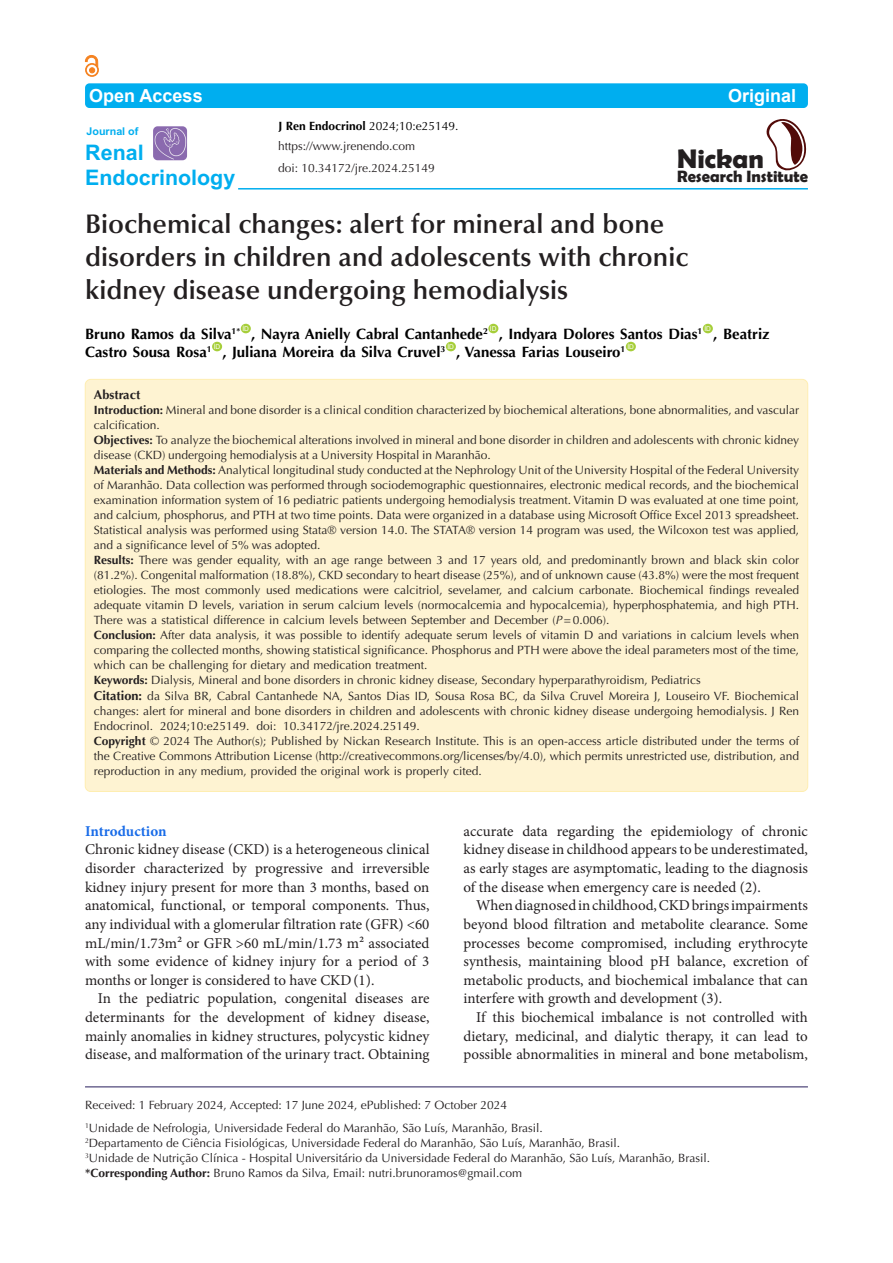
<style>
.page{position:relative;width:893px;height:1263px;background:#fff}
.page>*{position:absolute;margin:0;border:0;box-sizing:border-box;transform-origin:0 0}
.t1{font:700 27.15px "Berlin Sans FB Demi";color:#231f20}
.t2{font:600 27px/33px "Optima LT Std";color:#231f20}
.t3{font:700 21.45px/24.9px "Arial";color:#00aeef}
.t4{font:700 18px "Arial";color:#fff}
.t5{font:700 16.5px "Berlin Sans FB Demi";color:#231f20}
.t6{font:15px/18.6px "Minion Pro";color:#231f20;text-align:justify}
.t7{font:700 15px "Optima LT Std";color:#000}
.t8{font:700 15px "Minion Pro";letter-spacing:-.005em;color:#196ce8}
.t9{font:700 12.75px "Optima LT Std";color:#231f20}
.t10{font:12px/15px "Optima LT Std";color:#231f20;text-align:justify}
.t11{font:12px "Optima LT Std";color:#000}
.t12{font:700 10.65px "Arial";color:#00aeef}
.t13{font:6.6px "Arial";color:#fff}
.s1{font-weight:700}
.s2{font-style:italic}
.s3{font-weight:700;font-size:12.75px}
</style>
<div class="page">
<div style="left:241px;top:324px;width:10px;height:9px;background:#a6ce39;border-radius:50%"></div>
<div style="left:488px;top:324px;width:10px;height:9px;background:#a6ce39;border-radius:50%"></div>
<div style="left:703px;top:324px;width:10px;height:9px;background:#a6ce39;border-radius:50%"></div>
<div style="left:212px;top:342px;width:10px;height:9px;background:#a6ce39;border-radius:50%"></div>
<div style="left:446px;top:342px;width:10px;height:9px;background:#a6ce39;border-radius:50%"></div>
<div style="left:626px;top:342px;width:10px;height:9px;background:#a6ce39;border-radius:50%"></div>
<div style="left:85px;top:63px;width:14px;height:14px;border:2px solid #f58220;border-radius:50%"></div>
<svg style="left:85px;top:55px;width:13px;height:18px"></svg>
<div style="left:85px;top:83px;width:723px;height:25px;background:#00aeef;border-radius:4px"></div>
<hr style="left:238px;top:188px;width:570px;height:2px;background:#00aeef">
<svg style="left:766px;top:119px;width:41px;height:52px"></svg>
<img style="left:153px;top:126px;width:34px;height:34px">
<hr style="left:85px;top:1086px;width:723px;height:1px;background:#261d5c">
<div style="left:85px;top:379px;width:723px;height:412px;background:#fef3d2;border-radius:6px"></div>
<p class="t4" style="left:89px;top:83px;width:115px">Open Access</p>
<p class="t4" style="left:728px;top:83px;width:70px">Original</p>
<p class="t11" style="left:279px;top:119px;width:182px"><span class="s1">J Ren Endocrinol</span> 2024;10:e25149.</p>
<p class="t1" style="left:677px;top:143px;width:88px">Nickan</p>
<p class="t5" style="left:677px;top:167px;width:132px">Research Institute</p>
<p class="t12" style="left:87px;top:124px;width:53px">Journal of</p>
<p class="t3" style="left:85px;top:141px;width:152px">Renal<br>Endocrinology</p>
<p class="t10" style="left:278px;top:138px;width:139px">https://www.jrenendo.com</p>
<p class="t10" style="left:278px;top:161px;width:158px">doi: 10.34172/jre.2024.25149</p>
<p class="t2" style="left:85px;top:208px;width:605px">Biochemical changes: alert for mineral and bone disorders in children and adolescents with chronic kidney disease undergoing hemodialysis</p>
<p class="t7" style="left:85px;top:325px;width:157px">Bruno Ramos da Silva<sup>1*</sup></p>
<p class="t13" style="left:242px;top:324px;width:8px">ID</p>
<p class="t7" style="left:251px;top:325px;width:238px">, Nayra Anielly Cabral Cantanhede<sup>2</sup></p>
<p class="t13" style="left:490px;top:324px;width:8px">ID</p>
<p class="t7" style="left:499px;top:325px;width:205px">, Indyara Dolores Santos Dias<sup>1</sup></p>
<p class="t13" style="left:704px;top:324px;width:8px">ID</p>
<p class="t7" style="left:713px;top:325px;width:58px">, Beatriz</p>
<p class="t7" style="left:85px;top:343px;width:128px">Castro Sousa Rosa<sup>1</sup></p>
<p class="t13" style="left:214px;top:342px;width:8px">ID</p>
<p class="t7" style="left:222px;top:343px;width:225px">, Juliana Moreira da Silva Cruvel<sup>3</sup></p>
<p class="t13" style="left:447px;top:342px;width:8px">ID</p>
<p class="t7" style="left:456px;top:343px;width:171px">, Vanessa Farias Louseiro<sup>1</sup></p>
<p class="t13" style="left:627px;top:342px;width:8px">ID</p>
<p class="t9" style="left:94px;top:387px;width:48px">Abstract</p>
<p class="t10" style="left:94px;top:402px;width:707px"><span class="s1">Introduction:</span> Mineral and bone disorder is a clinical condition characterized by biochemical alterations, bone abnormalities, and vascular calcification.</p>
<p class="t10" style="left:94px;top:432px;width:707px"><span class="s1">Objectives:</span> To analyze the biochemical alterations involved in mineral and bone disorder in children and adolescents with chronic kidney disease (CKD) undergoing hemodialysis at a University Hospital in Maranhão.</p>
<p class="t10" style="left:94px;top:462px;width:707px"><span class="s1">Materials and Methods:</span> Analytical longitudinal study conducted at the Nephrology Unit of the University Hospital of the Federal University of Maranhão. Data collection was performed through sociodemographic questionnaires, electronic medical records, and the biochemical examination information system of 16 pediatric patients undergoing hemodialysis treatment. Vitamin D was evaluated at one time point, and calcium, phosphorus, and PTH at two time points. Data were organized in a database using Microsoft Office Excel 2013 spreadsheet.<br>Statistical analysis was performed using Stata® version 14.0. The STATA® version 14 program was used, the Wilcoxon test was applied, and a significance level of 5% was adopted.</p>
<p class="t10" style="left:94px;top:552px;width:707px"><span class="s1">Results:</span> There was gender equality, with an age range between 3 and 17 years old, and predominantly brown and black skin color (81.2%). Congenital malformation (18.8%), CKD secondary to heart disease (25%), and of unknown cause (43.8%) were the most frequent etiologies. The most commonly used medications were calcitriol, sevelamer, and calcium carbonate. Biochemical findings revealed adequate vitamin D levels, variation in serum calcium levels (normocalcemia and hypocalcemia), hyperphosphatemia, and high PTH.<br>There was a statistical difference in calcium levels between September and December (<span class="s2">P</span>=0.006).</p>
<p class="t10" style="left:94px;top:627px;width:707px"><span class="s1">Conclusion:</span> After data analysis, it was possible to identify adequate serum levels of vitamin D and variations in calcium levels when comparing the collected months, showing statistical significance. Phosphorus and PTH were above the ideal parameters most of the time, which can be challenging for dietary and medication treatment.</p>
<p class="t10" style="left:94px;top:672px;width:608px"><span class="s1">Keywords:</span> Dialysis, Mineral and bone disorders in chronic kidney disease, Secondary hyperparathyroidism, Pediatrics</p>
<p class="t10" style="left:94px;top:689px;width:707px"><span class="s3">Citation:</span> da Silva BR, Cabral Cantanhede NA, Santos Dias ID, Sousa Rosa BC, da Silva Cruvel Moreira J, Louseiro VF. Biochemical changes: alert for mineral and bone disorders in children and adolescents with chronic kidney disease undergoing hemodialysis. J Ren Endocrinol. 2024;10:e25149. doi: 10.34172/jre.2024.25149.</p>
<p class="t10" style="left:94px;top:734px;width:707px"><span class="s1">Copyright</span> © 2024 The Author(s); Published by Nickan Research Institute. This is an open-access article distributed under the terms of the Creative Commons Attribution License (http://creativecommons.org/licenses/by/4.0), which permits unrestricted use, distribution, and reproduction in any medium, provided the original work is properly cited.</p>
<p class="t8" style="left:85px;top:820px;width:83px">Introduction</p>
<p class="t6" style="left:85px;top:840px;width:346px">Chronic kidney disease (CKD) is a heterogeneous clinical disorder characterized by progressive and irreversible kidney injury present for more than 3 months, based on anatomical, functional, or temporal components. Thus, any individual with a glomerular filtration rate (GFR) &lt;60 mL/min/1.73m² or GFR &gt;60 mL/min/1.73 m² associated with some evidence of kidney injury for a period of 3 months or longer is considered to have CKD(1).</p>
<p class="t6" style="left:85px;top:989px;width:346px;text-indent:13px">In the pediatric population, congenital diseases are determinants for the development of kidney disease, mainly anomalies in kidney structures, polycystic kidney disease, and malformation of the urinary tract. Obtaining</p>
<p class="t6" style="left:463px;top:822px;width:346px">accurate data regarding the epidemiology of chronic kidney disease in childhood appears to be underestimated, as early stages are asymptomatic, leading to the diagnosis of the disease when emergency care is needed (2).</p>
<p class="t6" style="left:463px;top:896px;width:346px;text-indent:13px">When diagnosed in childhood, CKD brings impairments beyond blood filtration and metabolite clearance. Some processes become compromised, including erythrocyte synthesis, maintaining blood pH balance, excretion of metabolic products, and biochemical imbalance that can interfere with growth and development (3).</p>
<p class="t6" style="left:463px;top:1008px;width:346px;text-indent:13px">If this biochemical imbalance is not controlled with dietary, medicinal, and dialytic therapy, it can lead to possible abnormalities in mineral and bone metabolism,</p>
<p class="t10" style="left:85px;top:1097px;width:423px">Received: 1 February 2024, Accepted: 17 June 2024, ePublished: 7 October 2024</p>
<p class="t10" style="left:85px;top:1121px;width:459px"><sup>1</sup>Unidade de Nefrologia, Universidade Federal do Maranhão, São Luís, Maranhão, Brasil.</p>
<p class="t10" style="left:85px;top:1136px;width:537px"><sup>2</sup>Departamento de Ciência Fisiológicas, Universidade Federal do Maranhão, São Luís, Maranhão, Brasil.</p>
<p class="t10" style="left:85px;top:1151px;width:626px"><sup>3</sup>Unidade de Nutrição Clínica - Hospital Universitário da Universidade Federal do Maranhão, São Luís, Maranhão, Brasil.</p>
<p class="t10" style="left:85px;top:1166px;width:438px"><span class="s1">*Corresponding Author:</span> Bruno Ramos da Silva, Email: nutri.brunoramos@gmail.com</p>
</div>
